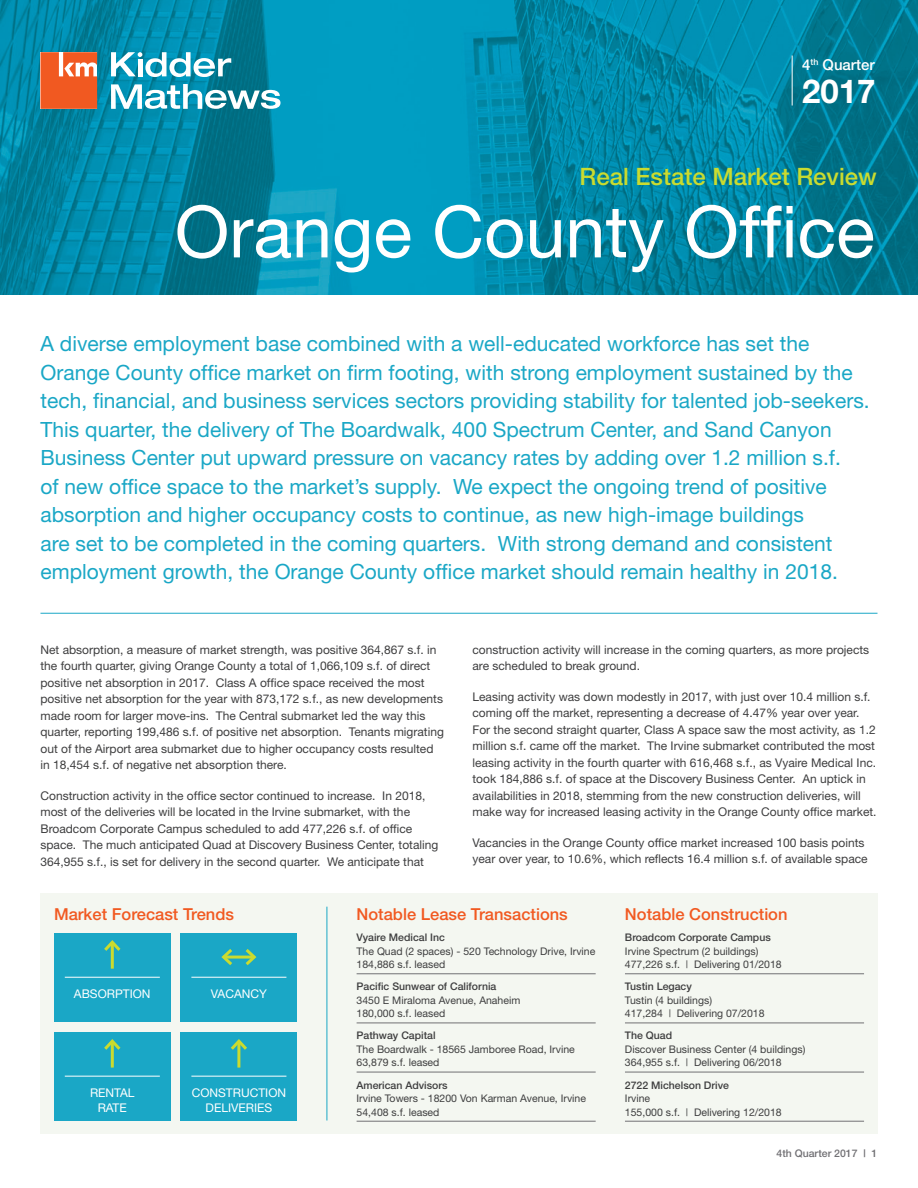
<style>
.page{position:relative;width:918px;height:1188px;background:#fff}
.page>*{position:absolute;margin:0;border:0;box-sizing:border-box;transform-origin:0 0}
.t1{font:72px "Helvetica Neue";color:#fff}
.t2{font:700 33px "Helvetica Neue";color:#fff}
.t3{font:500 24px "Helvetica Neue";color:#cadb2f}
.Blue_Headline_Text{font:21px/28.5px "Helvetica Neue";color:#1aa7c6}
.t4{font:500 16.5px "Helvetica Neue";color:#f15921}
.t5{font:500 15px "Helvetica Neue";color:#fff}
.Body_Text{font:12px/16.5px "Helvetica Neue";color:#3e3e3f}
.Forecast_Trends_Text{font:12px/15px "Helvetica Neue";color:#fff;text-align:center}
.email{font:10.5px/13.5px "Helvetica Neue";color:#3e3e3f}
.t6{font:500 10.5px "Helvetica Neue";color:#717074}
.s1{font-weight:500}
</style>
<div class="page">
<img style="left:0;top:0;width:918px;height:294px">
<hr style="left:792px;top:56px;width:1px;height:50px;background:#fff">
<svg style="left:41px;top:52px;width:56px;height:57px;background:#f26c3b"></svg>
<svg style="left:111px;top:84px;width:169px;height:25px"></svg>
<svg style="left:111px;top:52px;width:120px;height:25px"></svg>
<hr style="left:40px;top:613px;width:838px;height:1px;background:#1aa7c6">
<div style="left:40px;top:893px;width:838px;height:241px;background:#f4f7f1"></div>
<hr style="left:357px;top:974px;width:239px;height:1px;background:#717074">
<hr style="left:357px;top:1023px;width:239px;height:1px;background:#717074">
<hr style="left:357px;top:1072px;width:239px;height:1px;background:#717074">
<hr style="left:357px;top:1121px;width:239px;height:1px;background:#717074">
<hr style="left:327px;top:907px;width:1px;height:213px;background:#1aa7c6">
<hr style="left:625px;top:974px;width:239px;height:1px;background:#717074">
<hr style="left:625px;top:1023px;width:239px;height:1px;background:#717074">
<hr style="left:625px;top:1072px;width:239px;height:1px;background:#717074">
<hr style="left:625px;top:1121px;width:239px;height:1px;background:#717074">
<div style="left:54px;top:933px;width:117px;height:89px;background:#1aa7c6"></div>
<hr style="left:65px;top:977px;width:95px;height:1px;background:#fff">
<hr style="left:111px;top:942px;width:3px;height:27px;background:#cadb2f">
<svg style="left:104px;top:940px;width:17px;height:14px"></svg>
<div style="left:54px;top:1032px;width:117px;height:88px;background:#1aa7c6"></div>
<hr style="left:65px;top:1076px;width:95px;height:1px;background:#fff">
<hr style="left:111px;top:1041px;width:3px;height:27px;background:#cadb2f">
<svg style="left:104px;top:1039px;width:17px;height:14px"></svg>
<div style="left:181px;top:1032px;width:116px;height:88px;background:#1aa7c6"></div>
<hr style="left:191px;top:1076px;width:95px;height:1px;background:#fff">
<hr style="left:237px;top:1041px;width:3px;height:27px;background:#cadb2f">
<svg style="left:230px;top:1039px;width:17px;height:14px"></svg>
<div style="left:181px;top:933px;width:116px;height:89px;background:#1aa7c6"></div>
<hr style="left:191px;top:977px;width:95px;height:1px;background:#fff">
<hr style="left:224px;top:956px;width:30px;height:3px;background:#cadb2f">
<svg style="left:221px;top:949px;width:14px;height:16px"></svg>
<svg style="left:242px;top:949px;width:15px;height:16px"></svg>
<p class="t5" style="left:802px;top:56px;width:74px">4<sup>th</sup> Quarter</p>
<p class="t2" style="left:802px;top:71px;width:75px">2017</p>
<p class="t3" style="left:579px;top:162px;width:299px">Real Estate Market Review</p>
<p class="t1" style="left:175px;top:189px;width:702px">Orange County Office</p>
<p class="Blue_Headline_Text" style="left:40px;top:329px;width:831px">A diverse employment base combined with a well-educated workforce has set the Orange County office market on firm footing, with strong employment sustained by the tech, financial, and business services sectors providing stability for talented job-seekers.<br>This quarter, the delivery of The Boardwalk, 400 Spectrum Center, and Sand Canyon Business Center put upward pressure on vacancy rates by adding over 1.2 million s.f.<br>of new office space to the market’s supply. We expect the ongoing trend of positive absorption and higher occupancy costs to continue, as new high-image buildings<br>are set to be completed in the coming quarters. With strong demand and consistent employment growth, the Orange County office market should remain healthy in 2018.</p>
<p class="Body_Text" style="left:40px;top:641px;width:405px">Net absorption, a measure of market strength, was positive 364,867 s.f. in the fourth quarter, giving Orange County a total of 1,066,109 s.f. of direct positive net absorption in 2017. Class A office space received the most positive net absorption for the year with 873,172 s.f., as new developments made room for larger move-ins. The Central submarket led the way this quarter, reporting 199,486 s.f. of positive net absorption. Tenants migrating out of the Airport area submarket due to higher occupancy costs resulted in 18,454 s.f. of negative net absorption there.</p>
<p class="Body_Text" style="left:40px;top:787px;width:399px">Construction activity in the office sector continued to increase. In 2018, most of the deliveries will be located in the Irvine submarket, with the Broadcom Corporate Campus scheduled to add 477,226 s.f. of office space. The much anticipated Quad at Discovery Business Center, totaling 364,955 s.f., is set for delivery in the second quarter. We anticipate that</p>
<p class="Body_Text" style="left:472px;top:641px;width:398px">construction activity will increase in the coming quarters, as more projects are scheduled to break ground.</p>
<p class="Body_Text" style="left:472px;top:688px;width:406px">Leasing activity was down modestly in 2017, with just over 10.4 million s.f. coming off the market, representing a decrease of 4.47% year over year.<br>For the second straight quarter, Class A space saw the most activity, as 1.2 million s.f. came off the market. The Irvine submarket contributed the most leasing activity in the fourth quarter with 616,468 s.f., as Vyaire Medical Inc. took 184,886 s.f. of space at the Discovery Business Center. An uptick in availabilities in 2018, stemming from the new construction deliveries, will make way for increased leasing activity in the Orange County office market.</p>
<p class="Body_Text" style="left:472px;top:834px;width:397px">Vacancies in the Orange County office market increased 100 basis points year over year, to 10.6%, which reflects 16.4 million s.f. of available space</p>
<p class="t4" style="left:54px;top:904px;width:182px">Market Forecast Trends</p>
<p class="Forecast_Trends_Text" style="left:74px;top:986px;width:78px">ABSORPTION</p>
<p class="Forecast_Trends_Text" style="left:211px;top:986px;width:58px">VACANCY</p>
<p class="Forecast_Trends_Text" style="left:90px;top:1085px;width:46px">RENTAL<br>RATE</p>
<p class="Forecast_Trends_Text" style="left:192px;top:1085px;width:96px">CONSTRUCTION<br>DELIVERIES</p>
<p class="t4" style="left:357px;top:904px;width:213px">Notable Lease Transactions</p>
<p class="t4" style="left:625px;top:904px;width:164px">Notable Construction</p>
<p class="email" style="left:625px;top:931px;width:158px"><span class="s1">Broadcom Corporate Campus<br></span>Irvine Spectrum (2 buildings)<br>477,226 s.f. | Delivering 01/2018</p>
<p class="email" style="left:625px;top:980px;width:141px"><span class="s1">Tustin Legacy<br></span>Tustin (4 buildings)<br>417,284 | Delivering 07/2018</p>
<p class="email" style="left:625px;top:1029px;width:182px"><span class="s1">The Quad<br></span>Discover Business Center (4 buildings)<br>364,955 s.f. | Delivering 06/2018</p>
<p class="email" style="left:625px;top:1078px;width:158px"><span class="s1">2722 Michelson Drive<br></span>Irvine<br>155,000 s.f. | Delivering 12/2018</p>
<p class="email" style="left:357px;top:931px;width:240px"><span class="s1">Vyaire Medical Inc<br></span>The Quad (2 spaces) - 520 Technology Drive, Irvine<br>184,886 s.f. leased</p>
<p class="email" style="left:357px;top:980px;width:165px"><span class="s1">Pacific Sunwear of California<br></span>3450 E Miraloma Avenue, Anaheim<br>180,000 s.f. leased</p>
<p class="email" style="left:357px;top:1029px;width:220px"><span class="s1">Pathway Capital<br></span>The Boardwalk - 18565 Jamboree Road, Irvine<br>63,879 s.f. leased</p>
<p class="email" style="left:357px;top:1078px;width:231px"><span class="s1">American Advisors<br></span>Irvine Towers - 18200 Von Karman Avenue, Irvine<br>54,408 s.f. leased</p>
<p class="t6" style="left:777px;top:1147px;width:102px">4th Quarter 2017 | 1</p>
</div>
